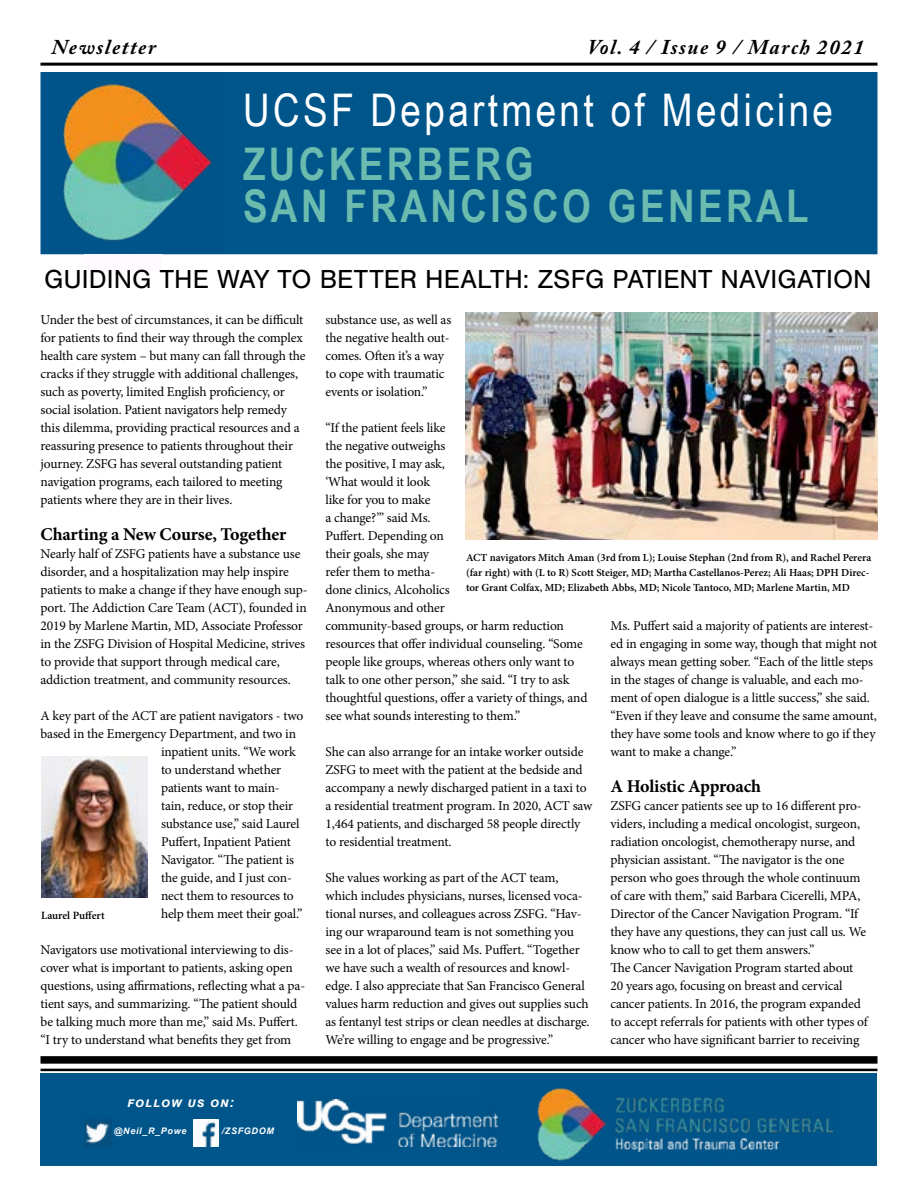
<style>
.page{position:relative;width:918px;height:1188px;background:#fff}
.page>*{position:absolute;margin:0;border:0;box-sizing:border-box;transform-origin:0 0}
.t1{font:700 45px/42px "Arial Narrow";letter-spacing:.075em;color:#6bbbae}
.t2{font:45px "Arial Narrow";letter-spacing:.075em;color:#fff}
.t3{font:27px "Nimbus San";letter-spacing:.005em;color:#000}
.t4{font:italic 700 21px "Adobe Caslon Pro";letter-spacing:.075em;color:#000}
.t5{font:700 18px "Minion Pro";letter-spacing:-.01em;color:#000}
.t6{font:13.5px/18px "Minion Pro";letter-spacing:-.01em;color:#000}
.t7{font:italic 700 13.5px "Arial";color:#fff}
.t8{font:600 11.1px "Minion Pro";color:#000}
.t9{font:600 10.8px/15px "Minion Pro";color:#000}
.t10{font:italic 700 9px "Arial";letter-spacing:.075em;color:#fff}
</style>
<div class="page">
<hr style="left:40px;top:63px;width:838px;height:3px;background:#000">
<div style="left:40px;top:72px;width:838px;height:183px;background:#00558b"></div>
<img style="left:40px;top:72px;width:184px;height:180px">
<div style="left:40px;top:1056px;width:838px;height:8px;background:#000"></div>
<hr style="left:40px;top:1069px;width:838px;height:2px;background:#000">
<div style="left:40px;top:1074px;width:838px;height:92px;background:#00558b"></div>
<img style="left:483px;top:1087px;width:349px;height:74px">
<img style="left:298px;top:1100px;width:199px;height:46px">
<img style="left:84px;top:1120px;width:27px;height:26px">
<img style="left:194px;top:1120px;width:24px;height:26px">
<img style="left:465px;top:313px;width:413px;height:227px">
<div style="left:84px;top:254px;width:77px;height:18px;background:#fffaff"></div>
<img style="left:41px;top:756px;width:107px;height:141px">
<h3 class="t4" style="left:52px;top:34px;width:106px">Newsletter</h3>
<h3 class="t4" style="left:588px;top:34px;width:278px">Vol. 4 / Issue 9 / March 2021</h3>
<h1 class="t2" style="left:243px;top:77px;width:592px">UCSF Department of Medicine</h1>
<h1 class="t1" style="left:243px;top:141px;width:567px">ZUCKERBERG<br>SAN FRANCISCO GENERAL</h1>
<h2 class="t3" style="left:44px;top:264px;width:829px">GUIDING THE WAY TO BETTER HEALTH: ZSFG PATIENT NAVIGATION</h2>
<p class="t6" style="left:40px;top:311px;width:267px">Under the best of circumstances, it can be difficult for patients to find their way through the complex health care system – but many can fall through the cracks if they struggle with additional challenges, such as poverty, limited English proficiency, or social isolation. Patient navigators help remedy this dilemma, providing practical resources and a reassuring presence to patients throughout their journey. ZSFG has several outstanding patient navigation programs, each tailored to meeting patients where they are in their lives.</p>
<h3 class="t5" style="left:40px;top:522px;width:247px">Charting a New Course, Together</h3>
<p class="t6" style="left:40px;top:545px;width:269px">Nearly half of ZSFG patients have a substance use disorder, and a hospitalization may help inspire patients to make a change if they have enough sup&shy;port. The Addiction Care Team (ACT), founded in 2019 by Marlene Martin, MD, Associate Professor in the ZSFG Division of Hospital Medicine, strives to provide that support through medical care, addiction treatment, and community resources.</p>
<p class="t6" style="left:40px;top:707px;width:264px">A key part of the ACT are patient navigators - two</p>
<p class="t6" style="left:40px;top:725px;width:257px">based in the Emergency Department, and two in</p>
<p class="t6" style="left:161px;top:743px;width:136px">inpatient units. “We work</p>
<p class="t6" style="left:161px;top:761px;width:122px">to understand whether</p>
<p class="t6" style="left:161px;top:779px;width:120px">patients want to main-</p>
<p class="t6" style="left:161px;top:797px;width:134px">tain, reduce, or stop their</p>
<p class="t6" style="left:161px;top:815px;width:140px">substance use,” said Laurel</p>
<p class="t6" style="left:161px;top:833px;width:132px">Puffert, Inpatient Patient</p>
<p class="t6" style="left:161px;top:851px;width:135px">Navigator. “The patient is</p>
<p class="t6" style="left:161px;top:869px;width:132px">the guide, and I just con-</p>
<p class="t6" style="left:161px;top:887px;width:134px">nect them to resources to</p>
<p class="t6" style="left:161px;top:905px;width:143px">help them meet their goal.”</p>
<p class="t6" style="left:40px;top:941px;width:266px">Navigators use motivational interviewing to dis&shy;cover what is important to patients, asking open questions, using affirmations, reflecting what a pa&shy;tient says, and summarizing. “The patient should be talking much more than me,” said Ms. Puffert. “I try to understand what benefits they get from</p>
<p class="t8" style="left:41px;top:907px;width:65px">Laurel Puffert</p>
<p class="t6" style="left:325px;top:311px;width:127px">substance use, as well as the negative health out&shy;comes. Often it’s a way to cope with traumatic events or isolation.”</p>
<p class="t6" style="left:325px;top:419px;width:263px">“If the patient feels like<br>the negative outweighs<br>the positive, I may ask,<br>‘What would it look<br>like for you to make<br>a change?’” said Ms.<br>Puffert. Depending on<br>their goals, she may<br>refer them to metha-<br>done clinics, Alcoholics<br>Anonymous and other<br>community-based groups, or harm reduction resources that offer individual counseling. “Some people like groups, whereas others only want to talk to one other person,” she said. “I try to ask thoughtful questions, offer a variety of things, and see what sounds interesting to them.”</p>
<p class="t6" style="left:325px;top:743px;width:268px">She can also arrange for an intake worker outside ZSFG to meet with the patient at the bedside and accompany a newly discharged patient in a taxi to a residential treatment program. In 2020, ACT saw 1,464 patients, and discharged 58 people directly to residential treatment.</p>
<p class="t6" style="left:325px;top:869px;width:266px">She values working as part of the ACT team, which includes physicians, nurses, licensed voca&shy;tional nurses, and colleagues across ZSFG. “Hav&shy;ing our wraparound team is not something you see in a lot of places,” said Ms. Puffert. “Together we have such a wealth of resources and knowl&shy;edge. I also appreciate that San Francisco General values harm reduction and gives out supplies such as fentanyl test strips or clean needles at discharge.<br>We’re willing to engage and be progressive.”</p>
<p class="t9" style="left:466px;top:550px;width:407px">ACT navigators Mitch Aman (3rd from L); Louise Stephan (2nd from R), and Rachel Perera (far right) with (L to R) Scott Steiger, MD; Martha Castellanos-Perez; Ali Haas; DPH Direc&shy;tor Grant Colfax, MD; Elizabeth Abbs, MD; Nicole Tantoco, MD; Marlene Martin, MD</p>
<p class="t6" style="left:610px;top:617px;width:268px">Ms. Puffert said a majority of patients are interest&shy;ed in engaging in some way, though that might not always mean getting sober. “Each of the little steps in the stages of change is valuable, and each mo&shy;ment of open dialogue is a little success,” she said. “Even if they leave and consume the same amount, they have some tools and know where to go if they want to make a change.”</p>
<h3 class="t5" style="left:610px;top:774px;width:152px">A Holistic Approach</h3>
<p class="t6" style="left:610px;top:797px;width:259px">ZSFG cancer patients see up to 16 different pro&shy;viders, including a medical oncologist, surgeon, radiation oncologist, chemotherapy nurse, and physician assistant. “The navigator is the one person who goes through the whole continuum of care with them,” said Barbara Cicerelli, MPA, Director of the Cancer Navigation Program. “If they have any questions, they can just call us. We know who to call to get them answers.”<br>The Cancer Navigation Program started about 20 years ago, focusing on breast and cervical cancer patients. In 2016, the program expanded to accept referrals for patients with other types of cancer who have significant barrier to receiving</p>
<p class="t7" style="left:127px;top:1093px;width:109px">Follow us on:</p>
<p class="t10" style="left:114px;top:1125px;width:74px">@Neil_R_Powe</p>
<p class="t10" style="left:222px;top:1125px;width:54px">/ZSFGDOM</p>
</div>
